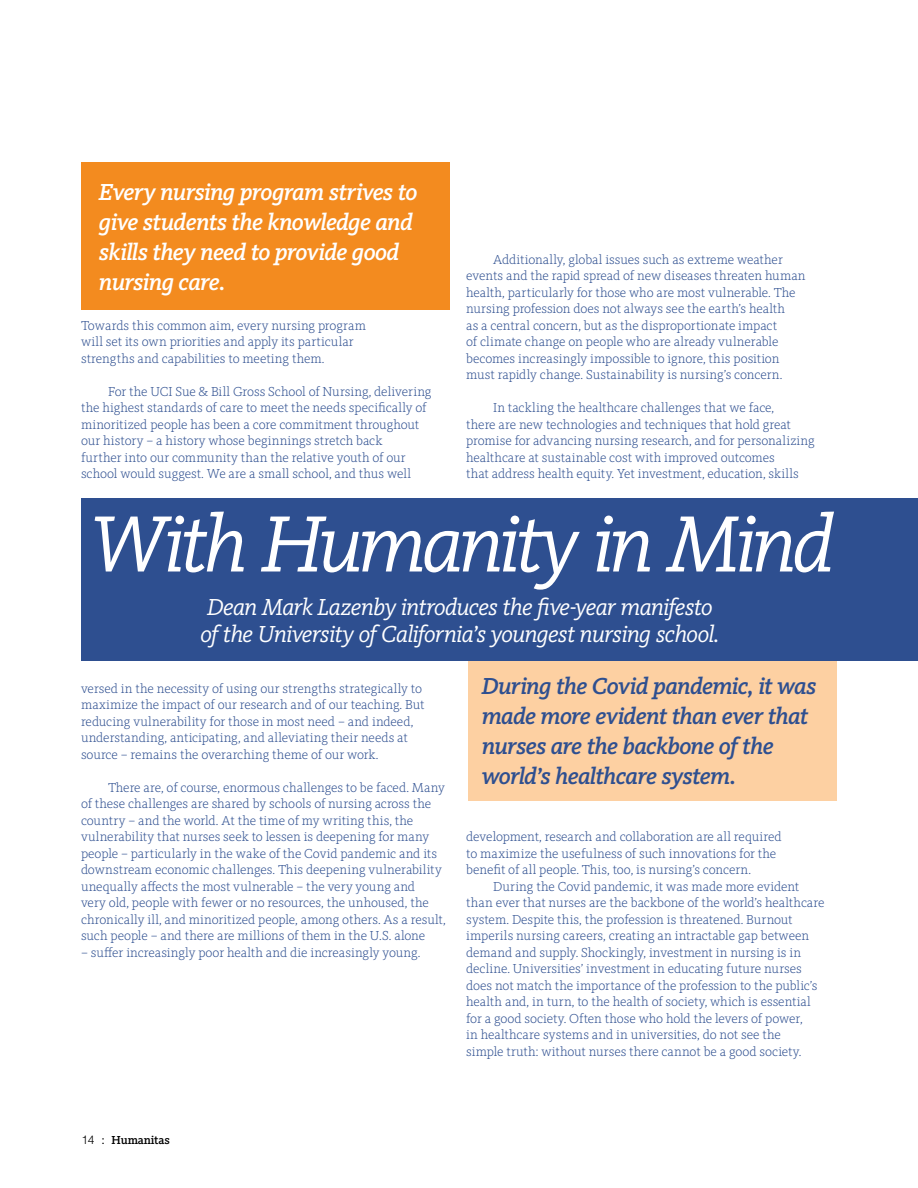
<style>
.page{position:relative;width:918px;height:1188px;background:#fff}
.page>*{position:absolute;margin:0;border:0;box-sizing:border-box;transform-origin:0 0}
.t1{font:italic 82.5px "Kievit Slab OT";letter-spacing:-.065em;color:#fff}
.t2{font:italic 500 24px/30px "Kievit Slab OT";letter-spacing:-.03em;color:#2e4f90}
.t3{font:italic 24px/27px "Kievit Slab OT";letter-spacing:-.035em;color:#fff}
.t4{font:italic 500 24px/30px "Kievit Slab OT";letter-spacing:-.03em;color:#fff}
.t5{font:300 13.5px/16.5px "Kievit Slab OT";letter-spacing:-.005em;color:#2e4f90}
.t6{font:500 12px "Kievit Slab OT";letter-spacing:-.01em;color:#000001}
.s1{font-family:"Helvetica LT Pro";font-weight:300}
.s2{font-weight:400}
</style>
<div class="page">
<div style="left:468px;top:654px;width:369px;height:147px;background:#fdd0a2"></div>
<div style="left:81px;top:498px;width:837px;height:163px;background:#2e4f90"></div>
<div style="left:81px;top:162px;width:369px;height:147px;background:#f38b1f"></div>
<h2 class="t4" style="left:99px;top:177px;width:320px">Every nursing program strives to give students the knowledge and skills they need to provide good nursing care.</h2>
<p class="t5" style="left:81px;top:317px;width:286px">Towards this common aim, every nursing program will set its own priorities and apply its particular strengths and capabilities to meeting them.</p>
<p class="t5" style="left:81px;top:383px;width:352px;text-indent:27px">For the UCI Sue &amp; Bill Gross School of Nursing, delivering the highest standards of care to meet the needs specifically of minoritized people has been a core commitment throughout our history – a history whose beginnings stretch back<br>further into our community than the relative youth of our school would suggest. We are a small school, and thus well</p>
<p class="t5" style="left:466px;top:251px;width:341px;text-indent:27px">Additionally, global issues such as extreme weather events and the rapid spread of new diseases threaten human health, particularly for those who are most vulnerable. The nursing profession does not always see the earth’s health<br>as a central concern, but as the disproportionate impact<br>of climate change on people who are already vulnerable becomes increasingly impossible to ignore, this position must rapidly change. Sustainability is nursing’s concern.</p>
<p class="t5" style="left:466px;top:400px;width:350px;text-indent:27px">In tackling the healthcare challenges that we face,<br>there are new technologies and techniques that hold great promise for advancing nursing research, and for personalizing healthcare at sustainable cost with improved outcomes<br>that address health equity. Yet investment, education, skills</p>
<h1 class="t1" style="left:90px;top:496px;width:746px">With Humanity in Mind</h1>
<h2 class="t3" style="left:201px;top:594px;width:520px">Dean Mark Lazenby introduces the five-year manifesto of the University of California’s youngest nursing school.</h2>
<h2 class="t2" style="left:482px;top:671px;width:336px">During the Covid pandemic, it was made more evident than ever that nurses are the backbone of the world’s healthcare system.</h2>
<p class="t5" style="left:81px;top:680px;width:345px">versed in the necessity of using our strengths strategically to maximize the impact of our research and of our teaching. But reducing vulnerability for those in most need – and indeed, understanding, anticipating, and alleviating their needs at source – remains the overarching theme of our work.</p>
<p class="t5" style="left:81px;top:779px;width:366px;text-indent:27px">There are, of course, enormous challenges to be faced. Many of these challenges are shared by schools of nursing across the country – and the world. At the time of my writing this, the vulnerability that nurses seek to lessen is deepening for many people – particularly in the wake of the Covid pandemic and its downstream economic challenges. This deepening vulnerability unequally affects the most vulnerable – the very young and<br>very old, people with fewer or no resources, the unhoused, the chronically ill, and minoritized people, among others. As a result, such people – and there are millions of them in the U.S. alone</p>
<p class="t5" style="left:81px;top:944px;width:341px">– suffer increasingly poor health and die increasingly young.</p>
<p class="t5" style="left:466px;top:829px;width:317px">development, research and collaboration are all required to maximize the usefulness of such innovations for the benefit of all people. This, too, is nursing’s concern.</p>
<p class="t5" style="left:466px;top:878px;width:360px;text-indent:27px">During the Covid pandemic, it was made more evident than ever that nurses are the backbone of the world’s healthcare system. Despite this, the profession is threatened. Burnout imperils nursing careers, creating an intractable gap between demand and supply. Shockingly, investment in nursing is in decline. Universities’ investment in educating future nurses does not match the importance of the profession to the public’s health and, in turn, to the health of society, which is essential for a good society. Often those who hold the levers of power,<br>in healthcare systems and in universities, do not see the<br>simple truth: without nurses there cannot be a good society.</p>
<p class="t6" style="left:81px;top:1133px;width:90px"><span class="s1">14</span> <span class="s2">:</span> Humanitas</p>
</div>
